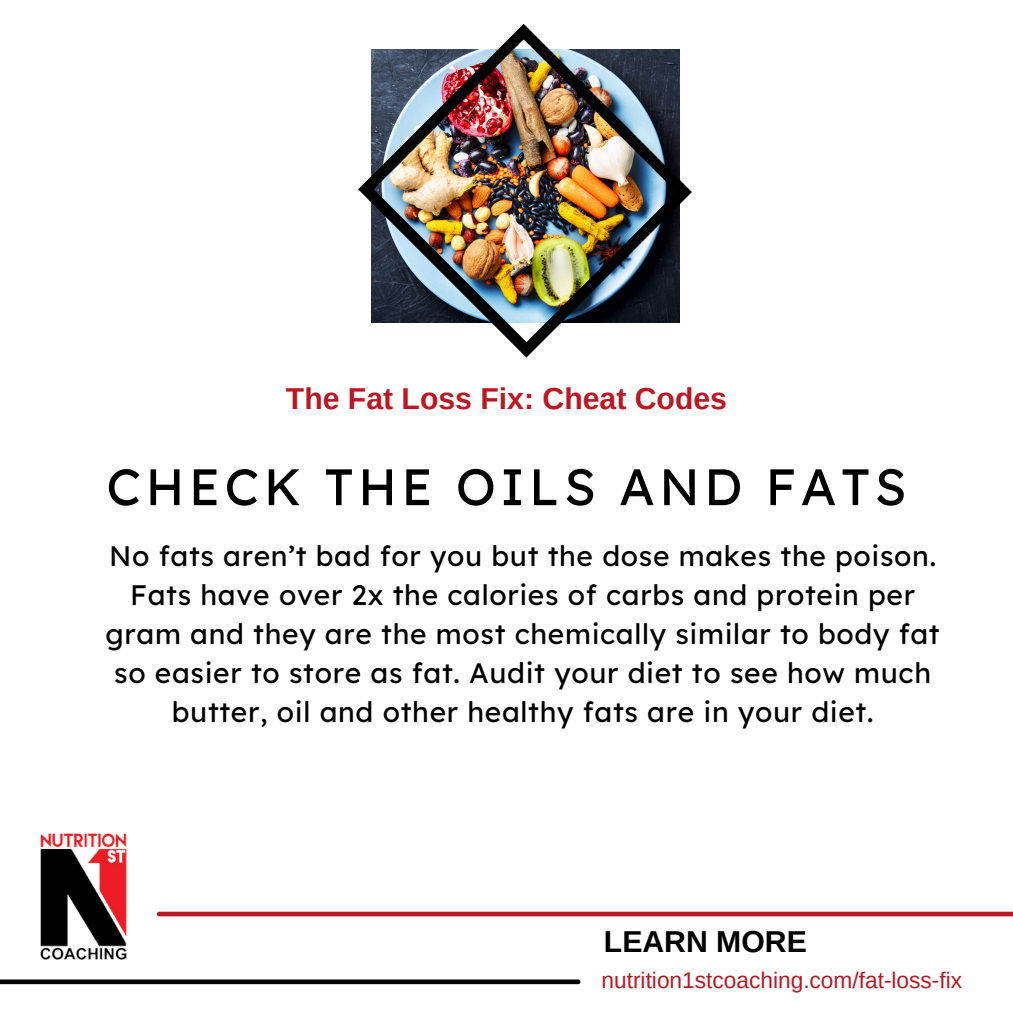
<style>
.page{position:relative;width:1013px;height:1013px;background:#fff}
.page>*{position:absolute;margin:0;border:0;box-sizing:border-box;transform-origin:0 0}
.t1{font:51.12px "Lexend Deca";letter-spacing:.085em;color:#000}
.t2{font:700 30.25px "Arimo";color:#bc1823}
.t3{font:700 30.25px "Arimo";color:#000}
.t4{font:28.12px/39.1px "Lexend Deca";letter-spacing:.025em;color:#000;text-align:center}
.t5{font:22.75px "Arimo";color:#bc1823}
</style>
<div class="page">
<img style="left:40px;top:833px;width:87px;height:127px">
<div style="left:0;top:979px;width:578px;height:5px;background:#000"></div>
<img style="left:358px;top:24px;width:334px;height:334px">
<div style="left:159px;top:911px;width:853px;height:5px;background:#bc1823"></div>
<p class="t2" style="left:286px;top:381px;width:442px">The Fat Loss Fix: Cheat Codes</p>
<p class="t1" style="left:106px;top:454px;width:801px">CHECK THE OILS AND FATS</p>
<p class="t4" style="left:106px;top:536px;width:835px">No fats aren’t bad for you but the dose makes the poison.<br>Fats have over 2x the calories of carbs and protein per gram and they are the most chemically similar to body fat so easier to store as fat. Audit your diet to see how much butter, oil and other healthy fats are in your diet.</p>
<p class="t3" style="left:604px;top:924px;width:204px">LEARN MORE</p>
<p class="t5" style="left:601px;top:967px;width:362px">nutrition1stcoaching.com/fat-loss-fix</p>
</div>
